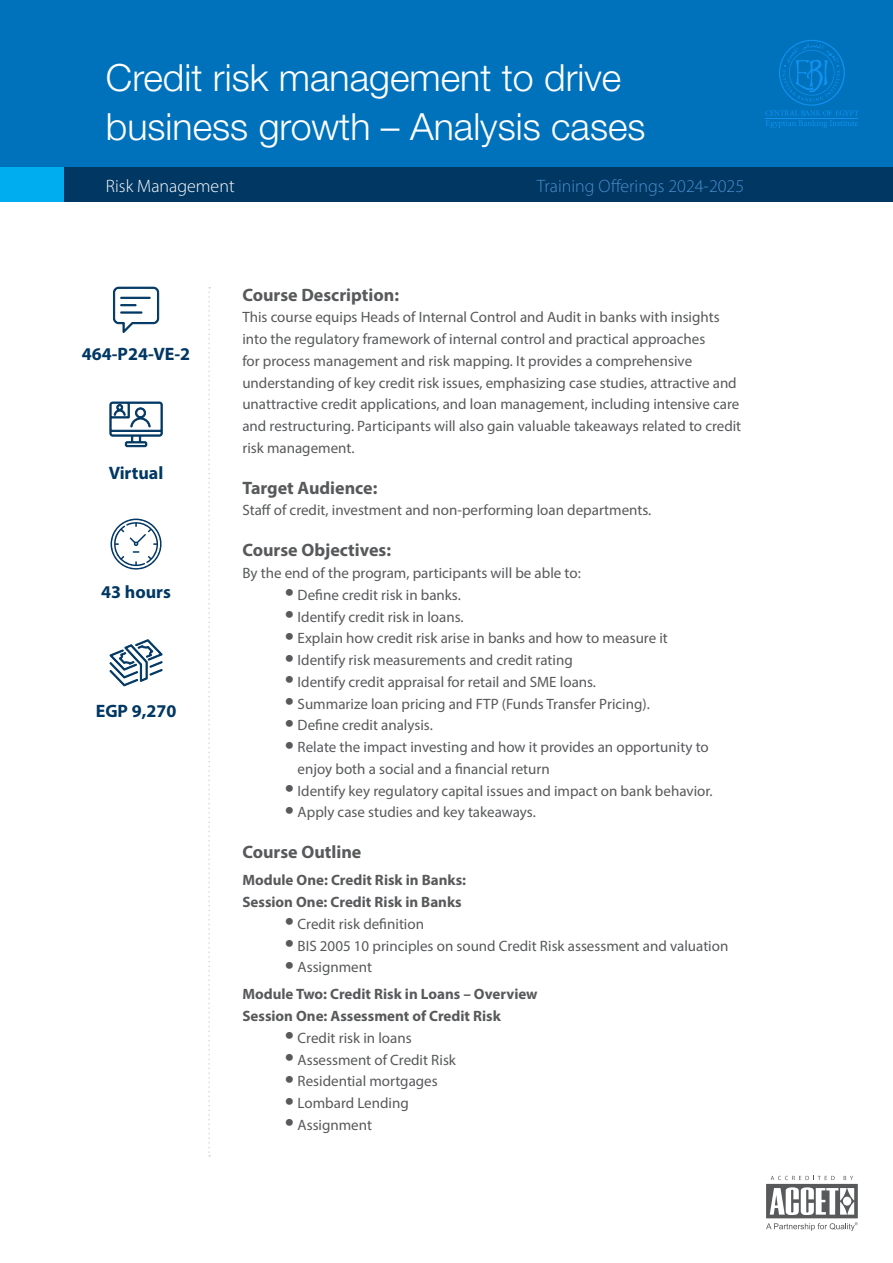
<style>
.page{position:relative;width:893px;height:1263px;background:#fff}
.page>*{position:absolute;margin:0;border:0;box-sizing:border-box;transform-origin:0 0}
.t1{font:300 37.5px/49.5px "Helvetica Neue LT Std";color:#fff}
.t2{font:700 18px "Myriad Pro";color:#58595b}
.t3{font:700 18px "Myriad Pro";color:#003763}
.t4{font:300 18px "Myriad Pro";color:#4a8ecc}
.t5{font:300 18px "Myriad Pro";color:#fff}
.t6{font:15px/21.8px "Myriad Pro";color:#58595b}
.t7{font:700 15px/21.8px "Myriad Pro";color:#58595b}
.s1{font-size:33px}
.s2{font-weight:400;font-size:33px}
.s3{font-weight:400}
</style>
<div class="page">
<div style="left:0;top:0;width:893px;height:168px;background:#0072bc"></div>
<div style="left:0;top:168px;width:893px;height:34px;background:#003763"></div>
<div style="left:0;top:168px;width:64px;height:34px;background:#00aeef"></div>
<svg style="left:208px;top:287px;width:2px;height:870px"></svg>
<svg style="left:766px;top:1176px;width:92px;height:55px"></svg>
<svg style="left:765px;top:40px;width:93px;height:88px"></svg>
<svg style="left:109px;top:402px;width:54px;height:45px"></svg>
<svg style="left:113px;top:287px;width:46px;height:46px"></svg>
<svg style="left:109px;top:639px;width:54px;height:47px"></svg>
<svg style="left:111px;top:519px;width:51px;height:51px"></svg>
<h1 class="t1" style="left:106px;top:52px;width:541px">Credit risk management to drive business growth – Analysis cases</h1>
<p class="t5" style="left:106px;top:175px;width:130px">Risk Management</p>
<p class="t4" style="left:537px;top:175px;width:209px">Training Offerings 2024-2025</p>
<p class="t3" style="left:82px;top:342px;width:110px">464-P24-VE-2</p>
<p class="t3" style="left:109px;top:461px;width:56px">Virtual</p>
<p class="t3" style="left:101px;top:580px;width:71px">43 hours</p>
<p class="t3" style="left:96px;top:699px;width:82px">EGP 9,270</p>
<p class="t2" style="left:242px;top:283px;width:158px">Course Description:</p>
<p class="t6" style="left:242px;top:306px;width:500px">This course equips Heads of Internal Control and Audit in banks with insights into the regulatory framework of internal control and practical approaches<br>for process management and risk mapping. It provides a comprehensive understanding of key credit risk issues, emphasizing case studies, attractive and unattractive credit applications, and loan management, including intensive care and restructuring. Participants will also gain valuable takeaways related to credit risk management.</p>
<p class="t2" style="left:242px;top:476px;width:137px">Target Audience:</p>
<p class="t6" style="left:242px;top:499px;width:410px">Staff of credit, investment and non-performing loan departments.</p>
<p class="t2" style="left:242px;top:538px;width:150px">Course Objectives:</p>
<p class="t6" style="left:242px;top:562px;width:340px">By the end of the program, participants will be able to:</p>
<p class="t6" style="left:285px;top:584px;width:177px"><span class="s1">•</span> Define credit risk in banks.</p>
<p class="t6" style="left:285px;top:605px;width:180px"><span class="s1">•</span> Identify credit risk in loans.</p>
<p class="t6" style="left:285px;top:627px;width:384px"><span class="s1">•</span> Explain how credit risk arise in banks and how to measure it</p>
<p class="t6" style="left:285px;top:649px;width:289px"><span class="s1">•</span> Identify risk measurements and credit rating</p>
<p class="t6" style="left:285px;top:671px;width:313px"><span class="s1">•</span> Identify credit appraisal for retail and SME loans.</p>
<p class="t6" style="left:285px;top:692px;width:366px"><span class="s1">•</span> Summarize loan pricing and FTP (Funds Transfer Pricing).</p>
<p class="t6" style="left:285px;top:714px;width:149px"><span class="s1">•</span> Define credit analysis.</p>
<p class="t6" style="left:298px;top:736px;width:413px;text-indent:-13px"><span class="s1">•</span> Relate the impact investing and how it provides an opportunity to enjoy both a social and a financial return</p>
<p class="t6" style="left:285px;top:779px;width:429px"><span class="s1">•</span> Identify key regulatory capital issues and impact on bank behavior.</p>
<p class="t6" style="left:285px;top:801px;width:252px"><span class="s1">•</span> Apply case studies and key takeaways.</p>
<p class="t2" style="left:242px;top:840px;width:121px">Course Outline</p>
<p class="t7" style="left:242px;top:869px;width:225px">Module One: Credit Risk in Banks:<br>Session One: Credit Risk in Banks</p>
<p class="t6" style="left:285px;top:913px;width:141px"><span class="s1">•</span> Credit risk definition</p>
<p class="t6" style="left:285px;top:934px;width:445px"><span class="s1">•</span> BIS 2005 10 principles on sound Credit Risk assessment and valuation</p>
<p class="t7" style="left:242px;top:953px;width:297px;line-height:27px;text-indent:43px"><span class="s2">•</span> <span class="s3">Assignment<br></span>Module Two: Credit Risk in Loans – Overview</p>
<p class="t7" style="left:242px;top:1004px;width:260px">Session One: Assessment of Credit Risk</p>
<p class="t6" style="left:285px;top:1027px;width:128px"><span class="s1">•</span> Credit risk in loans</p>
<p class="t6" style="left:285px;top:1048px;width:173px"><span class="s1">•</span> Assessment of Credit Risk</p>
<p class="t6" style="left:285px;top:1070px;width:154px"><span class="s1">•</span> Residential mortgages</p>
<p class="t6" style="left:285px;top:1092px;width:125px"><span class="s1">•</span> Lombard Lending</p>
<p class="t6" style="left:285px;top:1114px;width:89px"><span class="s1">•</span> Assignment</p>
</div>
